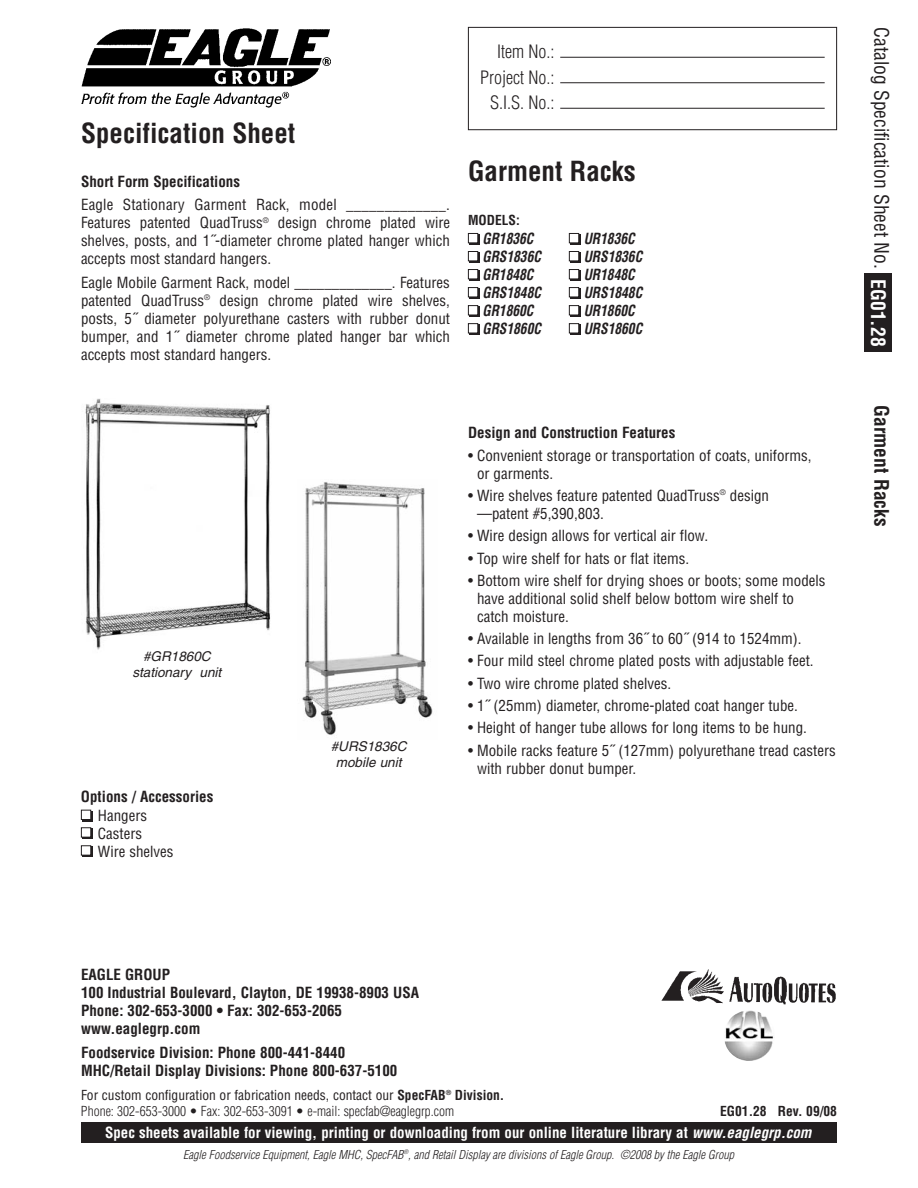
<style>
.page{position:relative;width:918px;height:1188px;background:#fff}
.page>*{position:absolute;margin:0;border:0;box-sizing:border-box;transform-origin:0 0}
.t1{font:700 condensed 27px "Helvetica";color:#231f20}
.t2{font:condensed 19.5px "Helvetica";color:#231f20}
.t3{font:700 condensed 19.5px "Helvetica";color:#231f20}
.t4{font:300 condensed 18px/25.5px "Helvetica";color:#231f20;text-align:right}
.t5{font:condensed 15px/18px "Helvetica";color:#231f20}
.t6{font:700 condensed 15px/18px "Helvetica";color:#231f20}
.t7{font:700 condensed 15px "Helvetica";color:#fff}
.t8{font:italic 700 condensed 15px/18px "Helvetica";color:#231f20;scale:.9 1}
.t9{font:300 condensed 13.5px/16.2px "Helvetica";color:#231f20}
.t10{font:italic 13.5px/16.2px "Helvetica";color:#231f20;text-align:center}
.t11{font:700 condensed 13.5px "Helvetica";color:#231f20}
.t12{font:italic 300 condensed 12px "Helvetica";color:#231f20}
.s1{font-weight:700;color:#fff}
.s2{font-weight:400}
.s3{font-weight:700}
.s4{font-style:italic}
</style>
<div class="page">
<div style="left:864px;top:274px;width:28px;height:78px;background:#231f20"></div>
<div style="left:468px;top:27px;width:369px;height:103px;border:1px solid #231f20"></div>
<hr style="left:560px;top:82px;width:265px;height:1px;background:#231f20">
<hr style="left:560px;top:57px;width:265px;height:1px;background:#231f20">
<hr style="left:560px;top:108px;width:265px;height:1px;background:#231f20">
<img style="left:81px;top:28px;width:250px;height:79px">
<div style="left:81px;top:1122px;width:756px;height:21px;background:#231f20"></div>
<div style="left:82px;top:811px;width:11px;height:10px;background:#231f20"></div>
<div style="left:81px;top:810px;width:10px;height:10px;background:#fff"></div>
<div style="left:81px;top:810px;width:10px;height:10px;border:1px solid #231f20"></div>
<svg style="left:724px;top:1010px;width:51px;height:51px"></svg>
<img style="left:724px;top:1011px;width:51px;height:49px;border-radius:50%">
<img style="left:662px;top:969px;width:174px;height:35px">
<div style="left:82px;top:829px;width:11px;height:10px;background:#231f20"></div>
<div style="left:81px;top:828px;width:10px;height:9px;background:#fff"></div>
<div style="left:81px;top:827px;width:10px;height:11px;border:1px solid #231f20"></div>
<div style="left:82px;top:847px;width:11px;height:10px;background:#231f20"></div>
<div style="left:81px;top:846px;width:10px;height:9px;background:#fff"></div>
<div style="left:81px;top:845px;width:10px;height:11px;border:1px solid #231f20"></div>
<div style="left:570px;top:235px;width:11px;height:10px;background:#231f20"></div>
<div style="left:569px;top:233px;width:10px;height:10px;background:#fff"></div>
<div style="left:569px;top:233px;width:10px;height:10px;border:1px solid #231f20"></div>
<div style="left:570px;top:253px;width:11px;height:10px;background:#231f20"></div>
<div style="left:569px;top:252px;width:10px;height:9px;background:#fff"></div>
<div style="left:569px;top:251px;width:10px;height:10px;border:1px solid #231f20"></div>
<div style="left:570px;top:271px;width:11px;height:10px;background:#231f20"></div>
<div style="left:569px;top:270px;width:10px;height:9px;background:#fff"></div>
<div style="left:569px;top:269px;width:10px;height:10px;border:1px solid #231f20"></div>
<div style="left:570px;top:289px;width:11px;height:10px;background:#231f20"></div>
<div style="left:569px;top:288px;width:10px;height:9px;background:#fff"></div>
<div style="left:569px;top:287px;width:10px;height:10px;border:1px solid #231f20"></div>
<div style="left:570px;top:307px;width:11px;height:10px;background:#231f20"></div>
<div style="left:569px;top:306px;width:10px;height:9px;background:#fff"></div>
<div style="left:569px;top:305px;width:10px;height:10px;border:1px solid #231f20"></div>
<div style="left:570px;top:325px;width:11px;height:10px;background:#231f20"></div>
<div style="left:569px;top:324px;width:10px;height:9px;background:#fff"></div>
<div style="left:569px;top:323px;width:10px;height:10px;border:1px solid #231f20"></div>
<div style="left:470px;top:235px;width:10px;height:10px;background:#231f20"></div>
<div style="left:468px;top:233px;width:10px;height:10px;background:#fff"></div>
<div style="left:468px;top:233px;width:10px;height:10px;border:1px solid #231f20"></div>
<div style="left:470px;top:253px;width:10px;height:10px;background:#231f20"></div>
<div style="left:468px;top:252px;width:10px;height:9px;background:#fff"></div>
<div style="left:468px;top:251px;width:10px;height:10px;border:1px solid #231f20"></div>
<div style="left:470px;top:271px;width:10px;height:10px;background:#231f20"></div>
<div style="left:468px;top:270px;width:10px;height:9px;background:#fff"></div>
<div style="left:468px;top:269px;width:10px;height:10px;border:1px solid #231f20"></div>
<div style="left:470px;top:289px;width:10px;height:10px;background:#231f20"></div>
<div style="left:468px;top:288px;width:10px;height:9px;background:#fff"></div>
<div style="left:468px;top:287px;width:10px;height:10px;border:1px solid #231f20"></div>
<div style="left:470px;top:307px;width:10px;height:10px;background:#231f20"></div>
<div style="left:468px;top:306px;width:10px;height:9px;background:#fff"></div>
<div style="left:468px;top:305px;width:10px;height:10px;border:1px solid #231f20"></div>
<div style="left:470px;top:325px;width:10px;height:10px;background:#231f20"></div>
<div style="left:468px;top:324px;width:10px;height:9px;background:#fff"></div>
<div style="left:468px;top:323px;width:10px;height:10px;border:1px solid #231f20"></div>
<img style="left:85px;top:399px;width:185px;height:251px">
<img style="left:302px;top:482px;width:131px;height:253px">
<h1 class="t1" style="left:81px;top:118px;width:216px">Specification Sheet</h1>
<p class="t6" style="left:81px;top:173px;width:161px">Short Form Specifications</p>
<p class="t5" style="left:81px;top:196px;width:371px;text-align:justify">Eagle Stationary Garment Rack, model _____________.<br>Features patented QuadTruss<sup>®</sup> design chrome plated wire shelves, posts, and 1˝-diameter chrome plated hanger which accepts most standard hangers.</p>
<p class="t5" style="left:81px;top:273px;width:371px;text-align:justify">Eagle Mobile Garment Rack, model _____________. Features patented QuadTruss<sup>®</sup> design chrome plated wire shelves, posts, 5˝ diameter polyurethane casters with rubber donut bumper, and 1˝ diameter chrome plated hanger bar which accepts most standard hangers.</p>
<p class="t4" style="left:480px;top:39px;width:76px">Item No.:<br>Project No.:<br>S.I.S. No.:</p>
<h1 class="t1" style="left:468px;top:156px;width:169px">Garment Racks</h1>
<p class="t11" style="left:468px;top:213px;width:53px">MODELS:</p>
<p class="t8" style="left:482px;top:230px;width:67px">GR1836C<br>GRS1836C<br>GR1848C<br>GRS1848C<br>GR1860C<br>GRS1860C</p>
<p class="t8" style="left:584px;top:230px;width:67px">UR1836C<br>URS1836C<br>UR1848C<br>URS1848C<br>UR1860C<br>URS1860C</p>
<p class="t10" style="left:132px;top:649px;width:90px">#GR1860C stationary unit</p>
<p class="t6" style="left:81px;top:788px;width:134px">Options / Accessories</p>
<p class="t5" style="left:98px;top:807px;width:77px">Hangers<br>Casters<br>Wire shelves</p>
<p class="t10" style="left:331px;top:740px;width:77px">#URS1836C mobile unit</p>
<p class="t6" style="left:468px;top:424px;width:209px">Design and Construction Features</p>
<p class="t5" style="left:477px;top:446px;width:336px;text-indent:-9px">• Convenient storage or transportation of coats, uniforms, or garments.</p>
<p class="t5" style="left:477px;top:487px;width:293px;text-indent:-9px">• Wire shelves feature patented QuadTruss<sup>®</sup> design —patent #5,390,803.</p>
<p class="t5" style="left:468px;top:527px;width:242px">• Wire design allows for vertical air flow.</p>
<p class="t5" style="left:468px;top:549px;width:223px">• Top wire shelf for hats or flat items.</p>
<p class="t5" style="left:477px;top:572px;width:350px;text-indent:-9px">• Bottom wire shelf for drying shoes or boots; some models have additional solid shelf below bottom wire shelf to catch moisture.</p>
<p class="t5" style="left:468px;top:630px;width:335px">• Available in lengths from 36˝ to 60˝ (914 to 1524mm).</p>
<p class="t5" style="left:468px;top:652px;width:347px">• Four mild steel chrome plated posts with adjustable feet.</p>
<p class="t5" style="left:468px;top:675px;width:205px">• Two wire chrome plated shelves.</p>
<p class="t5" style="left:468px;top:697px;width:332px">• 1˝ (25mm) diameter, chrome-plated coat hanger tube.</p>
<p class="t5" style="left:468px;top:719px;width:340px">• Height of hanger tube allows for long items to be hung.</p>
<p class="t5" style="left:477px;top:742px;width:360px;text-indent:-9px">• Mobile racks feature 5˝ (127mm) polyurethane tread casters with rubber donut bumper.</p>
<h2 class="t2" style="left:893px;top:27px;width:321px;rotate:90deg">Catalog Specification Sheet No. <span class="s1">EG01.28</span></h2>
<h2 class="t3" style="left:893px;top:405px;width:123px;rotate:90deg">Garment Racks</h2>
<p class="t6" style="left:81px;top:965px;width:340px">EAGLE GROUP<br>100 Industrial Boulevard, Clayton, DE 19938-8903 USA<br>Phone: 302-653-3000 • Fax: 302-653-2065 www.eaglegrp.com</p>
<p class="t6" style="left:81px;top:1044px;width:318px">Foodservice Division: Phone 800-441-8440<br>MHC/Retail Display Divisions: Phone 800-637-5100</p>
<p class="t9" style="left:81px;top:1087px;width:425px"><span class="s2">For custom configuration or fabrication needs, contact our</span> <span class="s3">SpecFAB</span><sup>®</sup> <span class="s3">Division.<br></span>Phone: 302-653-3000 • Fax: 302-653-3091 • e-mail: specfab@eaglegrp.com</p>
<p class="t11" style="left:720px;top:1103px;width:118px">EG01.28 Rev. 09/08</p>
<p class="t7" style="left:105px;top:1124px;width:708px">Spec sheets available for viewing, printing or downloading from our online literature library at <span class="s4">www.eaglegrp.com</span></p>
<p class="t12" style="left:183px;top:1148px;width:552px">Eagle Foodservice Equipment, Eagle MHC, SpecFAB<sup>®</sup>, and Retail Display are divisions of Eagle Group. ©2008 by the Eagle Group</p>
</div>
